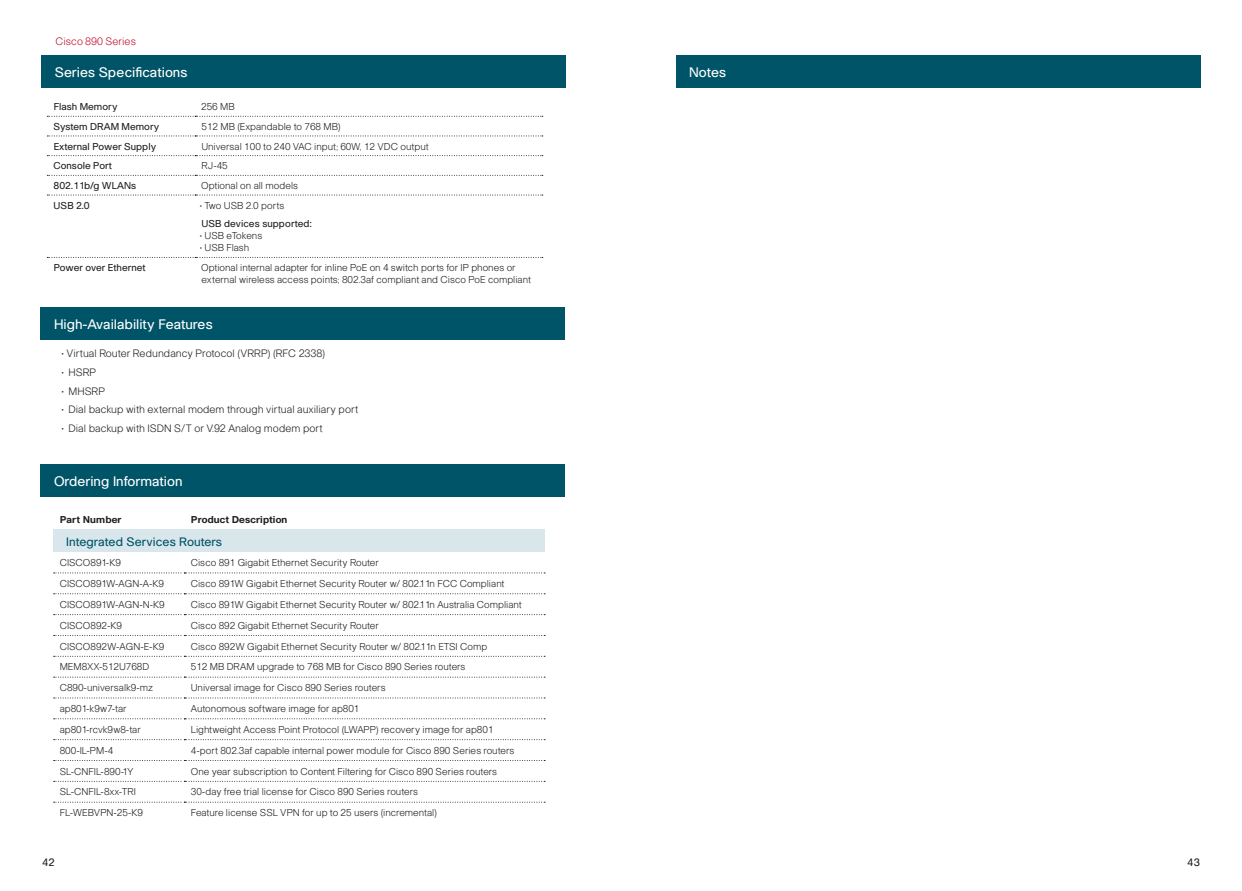
<style>
.page{position:relative;width:1242px;height:891px;background:#fff}
.page>*{position:absolute;margin:0;border:0;box-sizing:border-box;transform-origin:0 0}
.Blue_Strip_regular{font:13.5px "Cisco";color:#fff}
.Chart_Header_blue_re{font:12px "Cisco";color:#005467}
.Product_Bullet_Copy{font:300 10.5px "Cisco";color:#231f20}
.SECTION_left{font:300 10.5px "Cisco";color:#c3102f}
.t1{font:10.5px "Cisco";color:#231f20}
.Chart_Feature_light{font:300 9.75px/12px "Cisco";color:#231f20}
.Chart_Descriptor_reg{font:300 9.75px "Cisco";color:#231f20}
.Chart_Descriptor_reg-2{font:9.75px "Cisco";color:#231f20}
.Chart_Column_Header{font:700 9.75px "Cisco";letter-spacing:.015em;color:#231f20}
.Chart_Feature_light-2{font:9.75px "Cisco";color:#231f20}
</style>
<div class="page">
<div style="left:676px;top:55px;width:525px;height:32px;background:#005467"></div>
<div style="left:41px;top:55px;width:525px;height:32px;background:#005467"></div>
<div style="left:40px;top:307px;width:526px;height:33px;background:#005467"></div>
<svg style="left:47px;top:116px;width:496px;height:1px"></svg>
<svg style="left:47px;top:136px;width:496px;height:1px"></svg>
<svg style="left:47px;top:155px;width:496px;height:1px"></svg>
<svg style="left:47px;top:175px;width:496px;height:1px"></svg>
<svg style="left:47px;top:195px;width:496px;height:1px"></svg>
<svg style="left:47px;top:257px;width:496px;height:1px"></svg>
<div style="left:40px;top:465px;width:526px;height:32px;background:#005467"></div>
<div style="left:53px;top:530px;width:491px;height:22px;background:#d9e7ec"></div>
<svg style="left:54px;top:573px;width:491px;height:1px"></svg>
<svg style="left:54px;top:593px;width:491px;height:1px"></svg>
<svg style="left:54px;top:614px;width:491px;height:1px"></svg>
<svg style="left:54px;top:635px;width:491px;height:1px"></svg>
<svg style="left:54px;top:656px;width:491px;height:1px"></svg>
<svg style="left:54px;top:677px;width:491px;height:1px"></svg>
<svg style="left:54px;top:698px;width:491px;height:1px"></svg>
<svg style="left:54px;top:718px;width:491px;height:1px"></svg>
<svg style="left:54px;top:739px;width:491px;height:1px"></svg>
<svg style="left:54px;top:760px;width:491px;height:1px"></svg>
<svg style="left:54px;top:781px;width:491px;height:1px"></svg>
<svg style="left:54px;top:802px;width:491px;height:1px"></svg>
<p class="SECTION_left" style="left:56px;top:35px;width:82px">Cisco 890 Series</p>
<p class="Blue_Strip_regular" style="left:55px;top:64px;width:134px">Series Specifications</p>
<p class="Chart_Descriptor_reg-2" style="left:54px;top:101px;width:65px">Flash Memory</p>
<p class="Chart_Feature_light" style="left:201px;top:101px;width:35px">256 MB</p>
<p class="Chart_Descriptor_reg-2" style="left:54px;top:121px;width:107px">System DRAM Memory</p>
<p class="Chart_Feature_light" style="left:202px;top:120px;width:141px">512 MB (Expandable to 768 MB)</p>
<p class="Chart_Descriptor_reg-2" style="left:54px;top:141px;width:104px">External Power Supply</p>
<p class="Chart_Feature_light" style="left:201px;top:140px;width:229px">Universal 100 to 240 VAC input; 60W, 12 VDC output</p>
<p class="Chart_Descriptor_reg-2" style="left:54px;top:160px;width:60px">Console Port</p>
<p class="Chart_Feature_light" style="left:202px;top:160px;width:28px">RJ-45</p>
<p class="Chart_Descriptor_reg-2" style="left:54px;top:180px;width:84px">802.11b/g WLANs</p>
<p class="Chart_Feature_light" style="left:201px;top:179px;width:98px">Optional on all models</p>
<p class="Chart_Descriptor_reg-2" style="left:54px;top:200px;width:38px">USB 2.0</p>
<p class="Chart_Feature_light" style="left:200px;top:199px;width:86px">• Two USB 2.0 ports</p>
<p class="Chart_Feature_light-2" style="left:201px;top:218px;width:112px">USB devices supported:</p>
<p class="Chart_Feature_light" style="left:200px;top:230px;width:64px">• USB eTokens</p>
<p class="Chart_Feature_light" style="left:200px;top:242px;width:51px">• USB Flash</p>
<p class="Chart_Descriptor_reg-2" style="left:54px;top:262px;width:93px">Power over Ethernet</p>
<p class="Chart_Feature_light" style="left:201px;top:261px;width:331px">Optional internal adapter for inline PoE on 4 switch ports for IP phones or external wireless access points; 802.3af compliant and Cisco PoE compliant</p>
<p class="Blue_Strip_regular" style="left:54px;top:316px;width:160px">High-Availability Features</p>
<p class="Product_Bullet_Copy" style="left:62px;top:347px;width:265px">• Virtual Router Redundancy Protocol (VRRP) (RFC 2338)</p>
<p class="Product_Bullet_Copy" style="left:62px;top:366px;width:36px">• HSRP</p>
<p class="Product_Bullet_Copy" style="left:62px;top:385px;width:45px">• MHSRP</p>
<p class="Product_Bullet_Copy" style="left:62px;top:403px;width:298px">• Dial backup with external modem through virtual auxiliary port</p>
<p class="Product_Bullet_Copy" style="left:62px;top:422px;width:263px">• Dial backup with ISDN S/T or V.92 Analog modem port</p>
<p class="Blue_Strip_regular" style="left:54px;top:473px;width:130px">Ordering Information</p>
<p class="Chart_Column_Header" style="left:60px;top:514px;width:63px">Part Number</p>
<p class="Chart_Column_Header" style="left:191px;top:514px;width:98px">Product Description</p>
<p class="Chart_Header_blue_re" style="left:66px;top:534px;width:157px">Integrated Services Routers</p>
<p class="Chart_Descriptor_reg" style="left:60px;top:557px;width:63px">CISCO891-K9</p>
<p class="Chart_Feature_light" style="left:191px;top:557px;width:190px">Cisco 891 Gigabit Ethernet Security Router</p>
<p class="Chart_Descriptor_reg" style="left:60px;top:578px;width:106px">CISCO891W-AGN-A-K9</p>
<p class="Chart_Feature_light" style="left:191px;top:577px;width:315px">Cisco 891W Gigabit Ethernet Security Router w/ 802.11n FCC Compliant</p>
<p class="Chart_Descriptor_reg" style="left:60px;top:599px;width:107px">CISCO891W-AGN-N-K9</p>
<p class="Chart_Feature_light" style="left:191px;top:598px;width:332px">Cisco 891W Gigabit Ethernet Security Router w/ 802.11n Australia Compliant</p>
<p class="Chart_Descriptor_reg" style="left:60px;top:619px;width:64px">CISCO892-K9</p>
<p class="Chart_Feature_light" style="left:191px;top:619px;width:190px">Cisco 892 Gigabit Ethernet Security Router</p>
<p class="Chart_Descriptor_reg" style="left:60px;top:640px;width:106px">CISCO892W-AGN-E-K9</p>
<p class="Chart_Feature_light" style="left:191px;top:640px;width:298px">Cisco 892W Gigabit Ethernet Security Router w/ 802.11n ETSI Comp</p>
<p class="Chart_Descriptor_reg" style="left:60px;top:661px;width:91px">MEM8XX-512U768D</p>
<p class="Chart_Feature_light" style="left:191px;top:661px;width:276px">512 MB DRAM upgrade to 768 MB for Cisco 890 Series routers</p>
<p class="Chart_Descriptor_reg" style="left:60px;top:682px;width:95px">C890-universalk9-mz</p>
<p class="Chart_Feature_light" style="left:191px;top:682px;width:196px">Universal image for Cisco 890 Series routers</p>
<p class="Chart_Descriptor_reg" style="left:60px;top:703px;width:68px">ap801-k9w7-tar</p>
<p class="Chart_Feature_light" style="left:191px;top:702px;width:170px">Autonomous software image for ap801</p>
<p class="Chart_Descriptor_reg" style="left:60px;top:724px;width:83px">ap801-rcvk9w8-tar</p>
<p class="Chart_Feature_light" style="left:191px;top:723px;width:304px">Lightweight Access Point Protocol (LWAPP) recovery image for ap801</p>
<p class="Chart_Descriptor_reg" style="left:60px;top:744px;width:55px">800-IL-PM-4</p>
<p class="Chart_Feature_light" style="left:191px;top:744px;width:325px">4-port 802.3af capable internal power module for Cisco 890 Series routers</p>
<p class="Chart_Descriptor_reg" style="left:60px;top:765px;width:75px">SL-CNFIL-890-1Y</p>
<p class="Chart_Feature_light" style="left:191px;top:765px;width:308px">One year subscription to Content Filtering for Cisco 890 Series routers</p>
<p class="Chart_Descriptor_reg" style="left:60px;top:786px;width:78px">SL-CNFIL-8xx-TRI</p>
<p class="Chart_Feature_light" style="left:191px;top:786px;width:229px">30-day free trial license for Cisco 890 Series routers</p>
<p class="Chart_Descriptor_reg" style="left:60px;top:807px;width:85px">FL-WEBVPN-25-K9</p>
<p class="Chart_Feature_light" style="left:191px;top:807px;width:248px">Feature license SSL VPN for up to 25 users (incremental)</p>
<p class="t1" style="left:42px;top:856px;width:14px">42</p>
<h1 class="Blue_Strip_regular" style="left:689px;top:64px;width:38px">Notes</h1>
<p class="t1" style="left:1187px;top:856px;width:14px">43</p>
</div>
